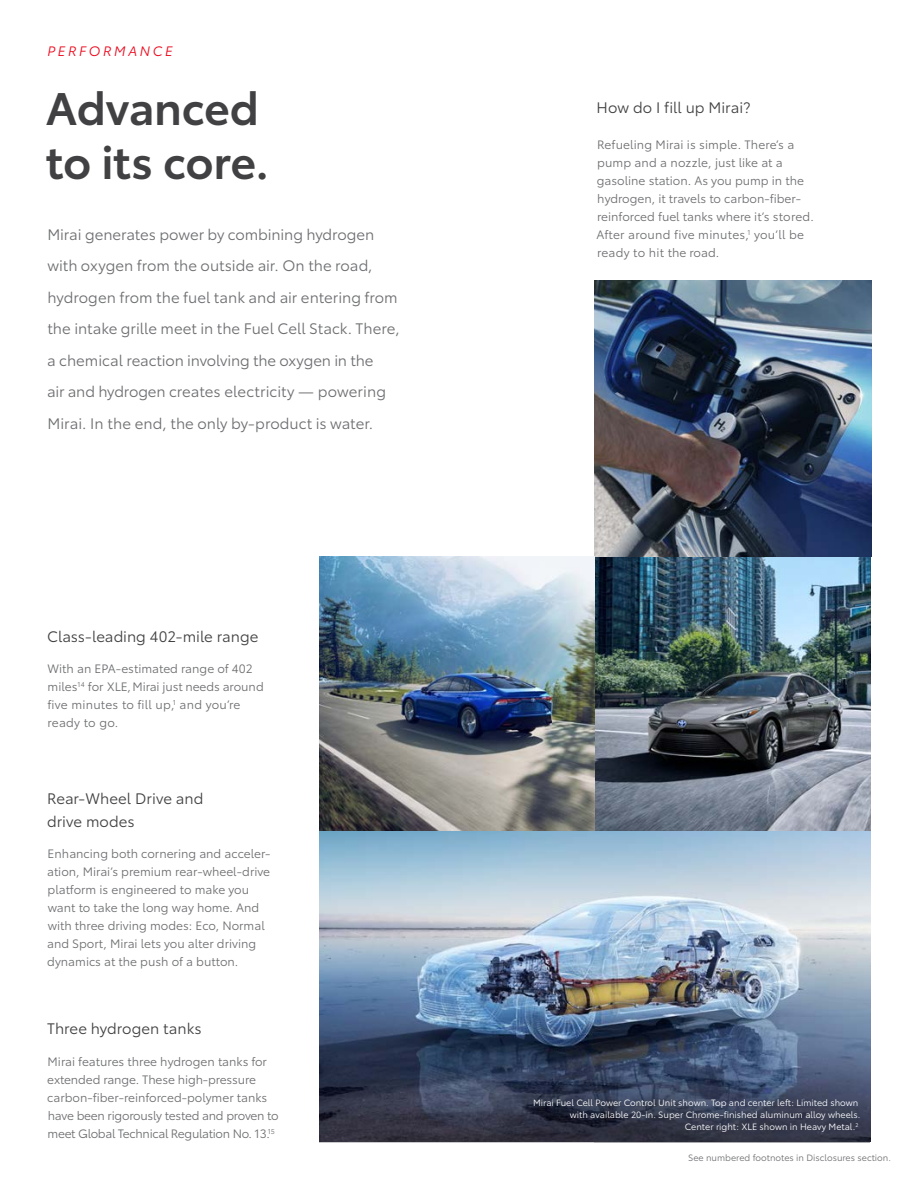
<style>
.page{position:relative;width:918px;height:1188px;background:#fff}
.page>*{position:absolute;margin:0;border:0;box-sizing:border-box;transform-origin:0 0}
.t1{font:600 45px/54px "Toyota Type";letter-spacing:-.01em;color:#414042}
.t2{font:15px/31.5px "Toyota Type";color:#6d6e71}
.t3{font:15px/22.5px "Toyota Type";color:#414042}
.t4{font:italic 13.5px "Toyota Type";letter-spacing:.2em;color:#eb0a1e}
.t5{font:12px/18px "Toyota Type";color:#6d6e71}
.t6{font:9px/12px "Toyota Type";color:#fff;text-align:right}
.t7{font:9px "Toyota Type";color:#6d6e71}
</style>
<div class="page">
<img style="left:594px;top:281px;width:277px;height:551px">
<img style="left:595px;top:281px;width:276px;height:275px">
<img style="left:319px;top:556px;width:275px;height:276px">
<img style="left:319px;top:832px;width:552px;height:310px">
<p class="t4" style="left:47px;top:41px;width:127px">PERFORMANCE</p>
<h1 class="t1" style="left:45px;top:78px;width:225px">Advanced to its core.</h1>
<p class="t2" style="left:47px;top:217px;width:354px">Mirai generates power by combining hydrogen with oxygen from the outside air. On the road, hydrogen from the fuel tank and air entering from the intake grille meet in the Fuel Cell Stack. There, a chemical reaction involving the oxygen in the<br>air and hydrogen creates electricity — powering Mirai. In the end, the only by-product is water.</p>
<p class="t3" style="left:47px;top:624px;width:213px">Class-leading 402-mile range</p>
<p class="t5" style="left:48px;top:659px;width:218px">With an EPA-estimated range of 402 miles<sup>14</sup> for XLE, Mirai just needs around five minutes to fill up,<sup>1</sup> and you’re ready to go.</p>
<p class="t3" style="left:47px;top:787px;width:158px">Rear-Wheel Drive and drive modes</p>
<p class="t5" style="left:47px;top:844px;width:225px">Enhancing both cornering and acceler&shy;ation, Mirai’s premium rear-wheel-drive platform is engineered to make you want to take the long way home. And with three driving modes: Eco, Normal and Sport, Mirai lets you alter driving dynamics at the push of a button.</p>
<p class="t3" style="left:47px;top:1017px;width:156px">Three hydrogen tanks</p>
<p class="t5" style="left:47px;top:1052px;width:233px">Mirai features three hydrogen tanks for extended range. These high-pressure carbon-fiber-reinforced-polymer tanks have been rigorously tested and proven to meet Global Technical Regulation No. 13.<sup>15</sup></p>
<p class="t3" style="left:597px;top:95px;width:155px">How do I fill up Mirai?</p>
<p class="t5" style="left:596px;top:135px;width:219px">Refueling Mirai is simple. There’s a pump and a nozzle, just like at a gasoline station. As you pump in the hydrogen, it travels to carbon-fiber&shy;reinforced fuel tanks where it’s stored.<br>After around five minutes,<sup>1</sup> you’ll be ready to hit the road.</p>
<p class="t6" style="left:533px;top:1096px;width:329px">Mirai Fuel Cell Power Control Unit shown. Top and center left: Limited shown with available 20-in. Super Chrome-finished aluminum alloy wheels.<br>Center right: XLE shown in Heavy Metal.<sup>2</sup></p>
<p class="t7" style="left:688px;top:1151px;width:204px">See numbered footnotes in Disclosures section.</p>
</div>
